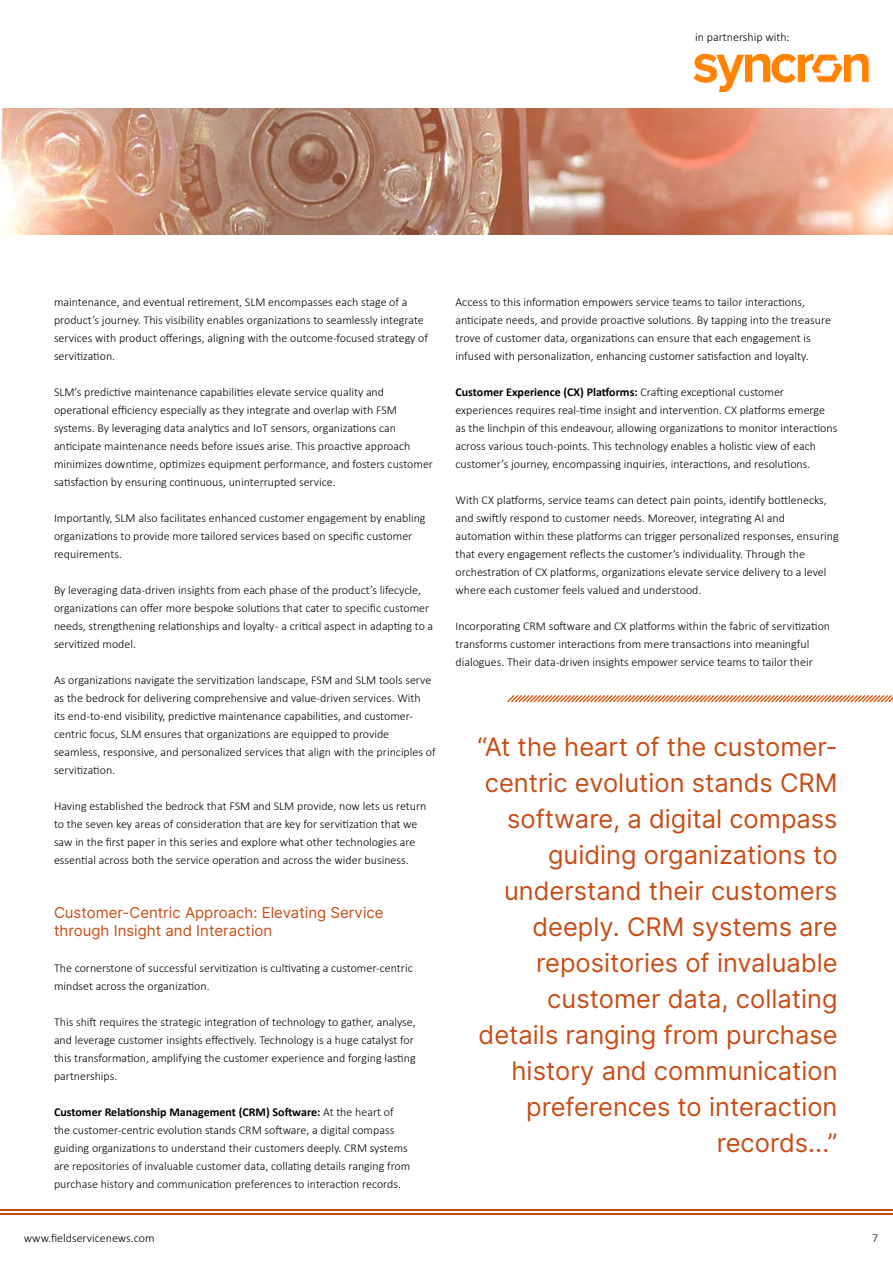
<style>
.page{position:relative;width:893px;height:1263px;background:#fff}
.page>*{position:absolute;margin:0;border:0;box-sizing:border-box;transform-origin:0 0}
.t1{font:25.5px/36px "Inter";color:#c84d17;text-align:right}
.t2{font:15px/18px "Inter";color:#c84d17}
.t3{font:300 12px/18px "Calibri";color:#000}
.s1{font-weight:700}
</style>
<div class="page">
<img style="left:0;top:108px;width:893px;height:126px">
<hr style="left:0;top:1209px;width:893px;height:2px;background:#c24918">
<hr style="left:0;top:1213px;width:893px;height:2px;background:#c24918">
<img style="left:693px;top:54px;width:177px;height:37px">
<svg style="left:507px;top:695px;width:386px;height:8px"></svg>
<p class="t3" style="left:695px;top:29px;width:96px">in partnership with:</p>
<p class="t3" style="left:54px;top:293px;width:376px">maintenance, and eventual retirement, SLM encompasses each stage of a product’s journey. This visibility enables organizations to seamlessly integrate services with product offerings, aligning with the outcome-focused strategy of servitization.</p>
<p class="t3" style="left:54px;top:383px;width:381px">SLM’s predictive maintenance capabilities elevate service quality and operational efficiency especially as they integrate and overlap with FSM systems. By leveraging data analytics and IoT sensors, organizations can anticipate maintenance needs before issues arise. This proactive approach minimizes downtime, optimizes equipment performance, and fosters customer satisfaction by ensuring continuous, uninterrupted service.</p>
<p class="t3" style="left:54px;top:509px;width:373px">Importantly, SLM also facilitates enhanced customer engagement by enabling organizations to provide more tailored services based on specific customer requirements.</p>
<p class="t3" style="left:54px;top:581px;width:381px">By leveraging data-driven insights from each phase of the product’s lifecycle, organizations can offer more bespoke solutions that cater to specific customer needs, strengthening relationships and loyalty - a critical aspect in adapting to a servitized model.</p>
<p class="t3" style="left:54px;top:671px;width:383px">As organizations navigate the servitization landscape, FSM and SLM tools serve as the bedrock for delivering comprehensive and value-driven services. With<br>its end-to-end visibility, predictive maintenance capabilities, and customer&shy;centric focus, SLM ensures that organizations are equipped to provide seamless, responsive, and personalized services that align with the principles of servitization.</p>
<p class="t3" style="left:54px;top:797px;width:374px">Having established the bedrock that FSM and SLM provide, now lets us return to the seven key areas of consideration that are key for servitization that we saw in the first paper in this series and explore what other technologies are essential across both the service operation and across the wider business.</p>
<p class="t2" style="left:54px;top:904px;width:331px">Customer-Centric Approach: Elevating Service through Insight and Interaction</p>
<p class="t3" style="left:54px;top:959px;width:360px">The cornerstone of successful servitization is cultivating a customer-centric mindset across the organization.</p>
<p class="t3" style="left:54px;top:1013px;width:363px">This shift requires the strategic integration of technology to gather, analyse, and leverage customer insights effectively. Technology is a huge catalyst for this transformation, amplifying the customer experience and forging lasting partnerships.</p>
<p class="t3" style="left:54px;top:1103px;width:358px"><span class="s1">Customer Relationship Management (CRM) Software:</span> At the heart of the customer-centric evolution stands CRM software, a digital compass guiding organizations to understand their customers deeply. CRM systems are repositories of invaluable customer data, collating details ranging from purchase history and communication preferences to interaction records.</p>
<p class="t3" style="left:455px;top:293px;width:377px">Access to this information empowers service teams to tailor interactions, anticipate needs, and provide proactive solutions. By tapping into the treasure trove of customer data, organizations can ensure that each engagement is infused with personalization, enhancing customer satisfaction and loyalty.</p>
<p class="t3" style="left:455px;top:383px;width:383px"><span class="s1">Customer Experience (CX) Platforms:</span> Crafting exceptional customer experiences requires real-time insight and intervention. CX platforms emerge as the linchpin of this endeavour, allowing organizations to monitor interactions across various touch-points. This technology enables a holistic view of each customer’s journey, encompassing inquiries, interactions, and resolutions.</p>
<p class="t3" style="left:455px;top:491px;width:385px">With CX platforms, service teams can detect pain points, identify bottlenecks, and swiftly respond to customer needs. Moreover, integrating AI and automation within these platforms can trigger personalized responses, ensuring that every engagement reflects the customer’s individuality. Through the orchestration of CX platforms, organizations elevate service delivery to a level where each customer feels valued and understood.</p>
<p class="t3" style="left:455px;top:617px;width:376px">Incorporating CRM software and CX platforms within the fabric of servitization transforms customer interactions from mere transactions into meaningful dialogues. Their data-driven insights empower service teams to tailor their</p>
<p class="t1" style="left:478px;top:729px;width:362px">“At the heart of the customer&shy;centric evolution stands CRM software, a digital compass guiding organizations to understand their customers deeply. CRM systems are repositories of invaluable customer data, collating details ranging from purchase history and communication preferences to interaction records...”</p>
<p class="t3" style="left:24px;top:1229px;width:132px">www.fieldservicenews.com</p>
<p class="t3" style="left:872px;top:1229px;width:8px">7</p>
</div>
